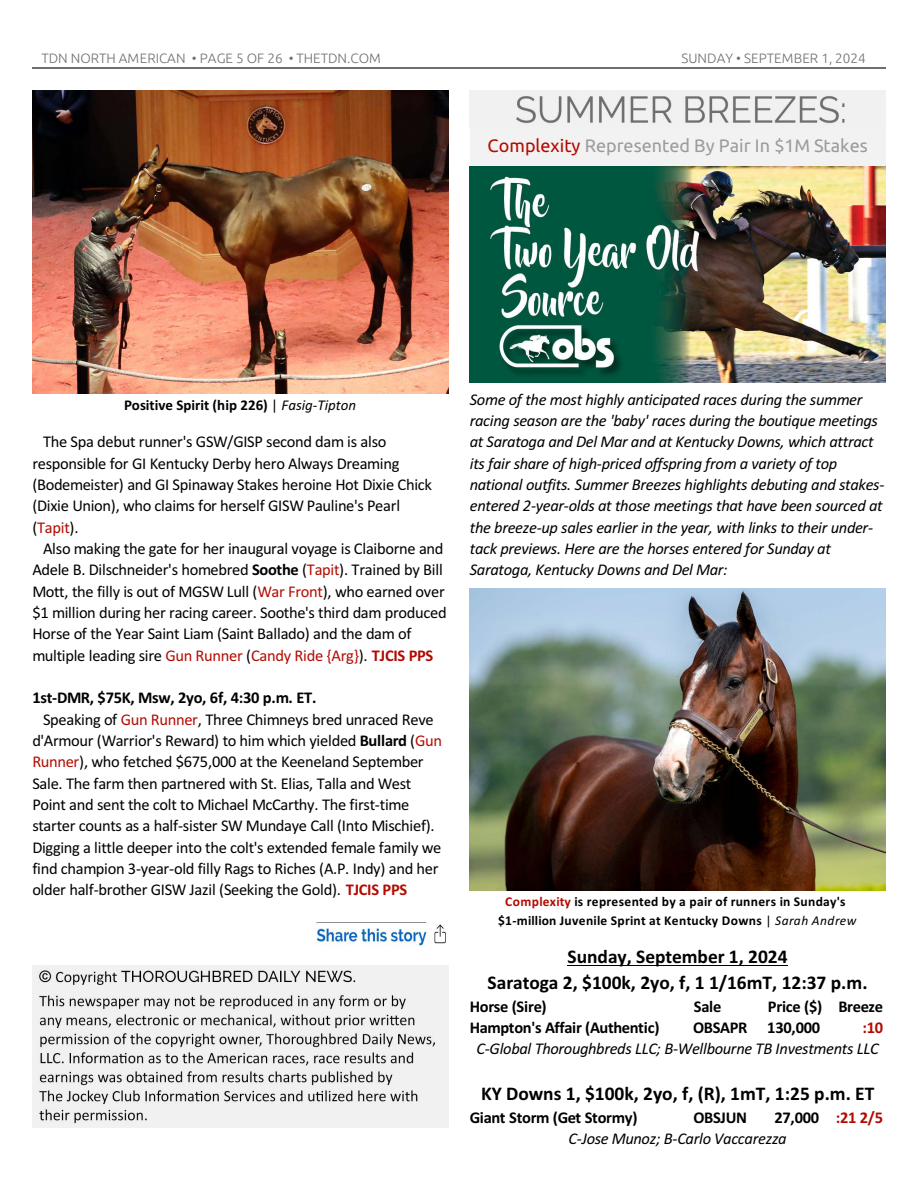
<style>
.page{position:relative;width:918px;height:1188px;background:#fff}
.page>*{position:absolute;margin:0;border:0;box-sizing:border-box;transform-origin:0 0}
.t1{font:700 19.5px/26.1px "Calibri";color:#000;text-align:center}
.t2{font:18px "Ubuntu";color:#9c9c9c}
.t3{font:16.5px/21.3px "Calibri";letter-spacing:-.02em;color:#000}
.t4{font:italic 16.5px/21.3px "Calibri";letter-spacing:-.02em;color:#000}
.t5{font:700 16.5px "Calibri";letter-spacing:-.02em;color:#000}
.t6{font:700 16.5px "Calibri";color:#b30a00}
.t7{font:700 15px "Calibri";color:#000}
.t8{font:700 13.5px/18.9px "Calibri";letter-spacing:.025em;color:#000;text-align:center}
.t9{font:300 13.5px "Ubuntu";color:#6e6e6e}
.s1{color:#b30b00}
.s2{font-weight:400}
.s3{font-weight:400;font-style:italic}
.s4{font-weight:700}
.s5{font-weight:700;color:#b30a00}
.s6{font-weight:700;font-style:normal}
.s7{font-weight:700;font-style:normal;color:#b30a00}
</style>
<div class="page">
<hr style="left:32px;top:67px;width:853px;height:2px;background:#6e6e6e">
<img style="left:32px;top:91px;width:416px;height:302px">
<img style="left:32px;top:965px;width:416px;height:163px">
<div style="left:470px;top:91px;width:415px;height:291px;background:#f2f2f2"></div>
<img style="left:470px;top:167px;width:416px;height:216px">
<img style="left:516px;top:91px;width:370px;height:38px">
<img style="left:470px;top:588px;width:416px;height:303px">
<img style="left:315px;top:924px;width:131px;height:22px">
<hr style="left:568px;top:965px;width:220px;height:1px;background:#000">
<p class="t9" style="left:41px;top:53px;width:341px">TDN NORTH AMERICAN • PAGE 5 OF 26 • THETDN.COM</p>
<p class="t9" style="left:681px;top:53px;width:186px">SUNDAY • SEPTEMBER 1, 2024</p>
<p class="t2" style="left:488px;top:138px;width:382px"><span class="s1">Complexity</span> Represented By Pair In $1M Stakes</p>
<p class="t7" style="left:124px;top:398px;width:234px">Positive Spirit (hip 226) <span class="s2">|</span> <span class="s3">Fasig-Tipton</span></p>
<p class="t3" style="left:32px;top:433px;width:401px;text-indent:11px">The Spa debut runner's GSW/GISP second dam is also responsible for GI Kentucky Derby hero Always Dreaming (Bodemeister) and GI Spinaway Stakes heroine Hot Dixie Chick (Dixie Union), who claims for herself GISW Pauline's Pearl (<span class="s1">Tapit</span>).</p>
<p class="t3" style="left:32px;top:539px;width:416px;text-indent:11px">Also making the gate for her inaugural voyage is Claiborne and Adele B. Dilschneider's homebred <span class="s4">Soothe</span> (<span class="s1">Tapit</span>). Trained by Bill Mott, the filly is out of MGSW Lull (<span class="s1">War Front</span>), who earned over $1 million during her racing career. Soothe's third dam produced Horse of the Year Saint Liam (Saint Ballado) and the dam of multiple leading sire <span class="s1">Gun Runner</span> (<span class="s1">Candy Ride {Arg}</span>). <span class="s5">TJCIS PPS</span></p>
<p class="t5" style="left:32px;top:691px;width:286px">1st-DMR, $75K, Msw, 2yo, 6f, 4:30 p.m. ET.</p>
<p class="t3" style="left:43px;top:710px;width:392px">Speaking of <span class="s1">Gun Runner</span>, Three Chimneys bred unraced Reve</p>
<p class="t3" style="left:32px;top:731px;width:411px">d'Armour (Warrior's Reward) to him which yielded <span class="s4">Bullard</span> (<span class="s1">Gun</span></p>
<p class="t3" style="left:32px;top:753px;width:393px"><span class="s1">Runner</span>), who fetched $675,000 at the Keeneland September</p>
<p class="t3" style="left:32px;top:774px;width:381px">Sale. The farm then partnered with St. Elias, Talla and West</p>
<p class="t3" style="left:32px;top:795px;width:379px">Point and sent the colt to Michael McCarthy. The first-time</p>
<p class="t3" style="left:32px;top:817px;width:404px">starter counts as a half-sister SW Mundaye Call (Into Mischief).</p>
<p class="t3" style="left:32px;top:838px;width:410px">Digging a little deeper into the colt's extended female family we</p>
<p class="t3" style="left:32px;top:859px;width:408px">find champion 3-year-old filly Rags to Riches (A.P. Indy) and her</p>
<p class="t3" style="left:32px;top:881px;width:376px">older half-brother GISW Jazil (Seeking the Gold). <span class="s5">TJCIS PPS</span></p>
<p class="t4" style="left:470px;top:390px;width:416px">Some of the most highly anticipated races during the summer racing season are the 'baby' races during the boutique meetings at Saratoga and Del Mar and at Kentucky Downs, which attract its fair share of high-priced offspring from a variety of top national outfits. Summer Breezes highlights debuting and stakes&shy;entered 2-year-olds at those meetings that have been sourced at the breeze-up sales earlier in the year, with links to their under&shy;tack previews. Here are the horses entered for Sunday at Saratoga, Kentucky Downs and Del Mar:</p>
<p class="t8" style="left:498px;top:893px;width:360px"><span class="s1">Complexity</span> is represented by a pair of runners in Sunday's $1-million Juvenile Sprint at Kentucky Downs <span class="s2">|</span> <span class="s3">Sarah Andrew</span></p>
<p class="t1" style="left:488px;top:945px;width:381px">Sunday, September 1, 2024<br>Saratoga 2, $100k, 2yo, f, 1 1/16mT, 12:37 p.m.</p>
<p class="t5" style="left:470px;top:999px;width:78px">Horse (Sire)</p>
<p class="t5" style="left:694px;top:999px;width:29px">Sale</p>
<p class="t5" style="left:768px;top:999px;width:117px">Price ($) Breeze</p>
<p class="t5" style="left:470px;top:1020px;width:191px">Hampton's Affair (Authentic)</p>
<p class="t5" style="left:693px;top:1020px;width:129px">OBSAPR 130,000</p>
<p class="t6" style="left:862px;top:1020px;width:22px">:10</p>
<p class="t4" style="left:476px;top:1039px;width:404px">C-Global Thoroughbreds LLC; B-Wellbourne TB Investments LLC</p>
<p class="t1" style="left:481px;top:1082px;width:395px">KY Downs 1, $100k, 2yo, f, (R), 1mT, 1:25 p.m. ET</p>
<p class="t5" style="left:470px;top:1111px;width:169px">Giant Storm (Get Stormy)</p>
<p class="t5" style="left:694px;top:1111px;width:55px">OBSJUN</p>
<p class="t4" style="left:569px;top:1108px;width:316px;text-indent:206px"><span class="s6">27,000</span> <span class="s7">:21 2/5<br></span>C-Jose Munoz; B-Carlo Vaccarezza</p>
</div>
